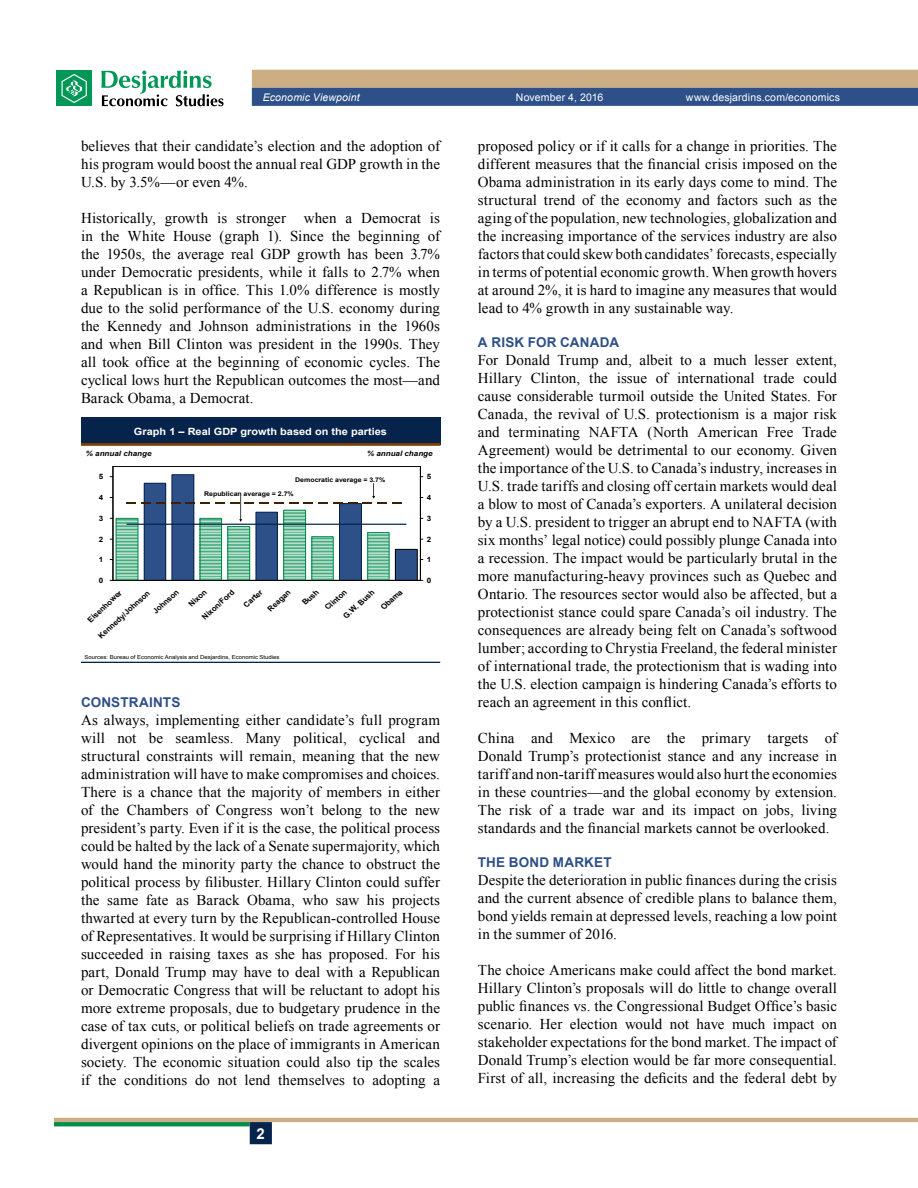
<style>
.page{position:relative;width:918px;height:1188px;background:#fff}
.page>*{position:absolute;margin:0;border:0;box-sizing:border-box;transform-origin:0 0}
.t1{font:15px/18px "Times New Roman";letter-spacing:.005em;color:#000;text-align:justify}
.t2{font:700 15px "Arial";color:#fff}
.t3{font:700 13.5px "Arial";letter-spacing:.015em;color:#2d5088}
.t4{font:10.5px "Arial";letter-spacing:.015em;color:#fff}
.t5{font:italic 10.5px "Arial";letter-spacing:.015em;color:#fff}
.t6{font:700 10.05px "Arial";color:#fff;scale:1.09 1}
.t7{font:700 7.65px "Arial";color:#000}
.t8{font:italic 700 7.35px "Arial";color:#000;scale:1.1 1}
.t9{font:700 7.35px "Arial";color:#000;scale:1.1 1}
.t10{font:700 6.45px "Arial";color:#000;scale:1.09 1}
.t11{font:5.4px "Arial";color:#000;scale:1.09 1}
.s1{font-style:inherit}
</style>
<div class="page">
<hr style="left:54px;top:1118px;width:864px;height:4px;background:#cdae84">
<svg style="left:54px;top:1122px;width:196px;height:4px"></svg>
<div style="left:250px;top:1122px;width:22px;height:22px;background:#05234b;border:2px solid #05234b"></div>
<svg style="left:252px;top:70px;width:666px;height:36px;background:#7c7f86"></svg>
<div style="left:56px;top:71px;width:36px;height:35px;background:#009757"></div>
<svg style="left:61px;top:74px;width:26px;height:29px"></svg>
<svg style="left:101px;top:70px;width:123px;height:36px"></svg>
<div style="left:81px;top:417px;width:359px;height:27px;background:#05234b"></div>
<hr style="left:81px;top:443px;width:359px;height:3px;background:#803f00">
<hr style="left:81px;top:662px;width:359px;height:1px;background:#05234b">
<hr style="left:113px;top:466px;width:307px;height:1px;background:#000">
<svg style="left:118px;top:520px;width:18px;height:59px"></svg>
<div style="left:116px;top:518px;width:22px;height:63px;border:1px solid #008b4d"></div>
<div style="left:144px;top:483px;width:22px;height:97px;background:#2d5088"></div>
<div style="left:144px;top:483px;width:22px;height:98px;border:1px solid #05234b"></div>
<div style="left:172px;top:475px;width:22px;height:105px;background:#2d5088"></div>
<div style="left:172px;top:474px;width:22px;height:107px;border:1px solid #05234b"></div>
<svg style="left:202px;top:520px;width:18px;height:59px"></svg>
<div style="left:200px;top:518px;width:22px;height:63px;border:1px solid #008b4d"></div>
<svg style="left:230px;top:528px;width:18px;height:51px"></svg>
<div style="left:228px;top:526px;width:22px;height:55px;border:1px solid #008b4d"></div>
<div style="left:256px;top:512px;width:21px;height:68px;background:#2d5088"></div>
<div style="left:256px;top:512px;width:22px;height:69px;border:1px solid #05234b"></div>
<svg style="left:285px;top:512px;width:19px;height:67px"></svg>
<div style="left:283px;top:510px;width:23px;height:71px;border:1px solid #008b4d"></div>
<svg style="left:314px;top:538px;width:18px;height:41px"></svg>
<div style="left:312px;top:536px;width:22px;height:45px;border:1px solid #008b4d"></div>
<div style="left:340px;top:504px;width:21px;height:76px;background:#2d5088"></div>
<div style="left:339px;top:503px;width:23px;height:78px;border:1px solid #05234b"></div>
<svg style="left:369px;top:534px;width:18px;height:45px"></svg>
<div style="left:367px;top:532px;width:22px;height:49px;border:1px solid #008b4d"></div>
<div style="left:395px;top:549px;width:22px;height:31px;background:#2d5088"></div>
<div style="left:395px;top:549px;width:23px;height:32px;border:1px solid #000"></div>
<hr style="left:113px;top:466px;width:1px;height:114px;background:#000">
<hr style="left:113px;top:580px;width:307px;height:1px;background:#000">
<hr style="left:420px;top:466px;width:1px;height:114px;background:#000">
<hr style="left:127px;top:524px;width:279px;height:1px;background:#05234b">
<svg style="left:127px;top:503px;width:38px;height:1px"></svg>
<svg style="left:186px;top:503px;width:38px;height:1px"></svg>
<svg style="left:304px;top:503px;width:38px;height:1px"></svg>
<svg style="left:363px;top:483px;width:38px;height:21px"></svg>
<svg style="left:230px;top:496px;width:53px;height:26px"></svg>
<p class="t5" style="left:263px;top:90px;width:99px">Economic Viewpoint</p>
<p class="t4" style="left:516px;top:90px;width:89px">November 4, 2016</p>
<p class="t4" style="left:686px;top:90px;width:156px">www.desjardins.com/economics</p>
<p class="t1" style="left:81px;top:137px;width:361px">believes that their candidate’s election and the adoption of his program would boost the annual real GDP growth in the U.S. by 3.5%—or even 4%.</p>
<p class="t1" style="left:81px;top:209px;width:361px">Historically, growth is stronger when a Democrat is in the White House (graph 1). Since the beginning of the 1950s, the average real GDP growth has been 3.7% under Democratic presidents, while it falls to 2.7% when a Republican is in office. This 1.0% difference is mostly due to the solid performance of the U.S. economy during the Kennedy and Johnson administrations in the 1960s and when Bill Clinton was president in the 1990s. They all took office at the beginning of economic cycles. The cyclical lows hurt the Republican outcomes the most—and Barack Obama, a Democrat.</p>
<p class="t1" style="left:478px;top:137px;width:361px">proposed policy or if it calls for a change in priorities. The different measures that the financial crisis imposed on the Obama administration in its early days come to mind. The structural trend of the economy and factors such as the aging of the population, new technologies, globalization and the increasing importance of the services industry are also factors that could skew both candidates’ forecasts, especially in terms of potential economic growth. When growth hovers at around 2%, it is hard to imagine any measures that would lead to 4% growth in any sustainable way.</p>
<p class="t3" style="left:478px;top:333px;width:143px">A RISK FOR CANADA</p>
<p class="t1" style="left:478px;top:351px;width:361px">For Donald Trump and, albeit to a much lesser extent, Hillary Clinton, the issue of international trade could cause considerable turmoil outside the United States. For Canada, the revival of U.S. protectionism is a major risk and terminating NAFTA (North American Free Trade Agreement) would be detrimental to our economy. Given the importance of the U.S. to Canada’s industry, increases in U.S. trade tariffs and closing off certain markets would deal a blow to most of Canada’s exporters. A unilateral decision by a U.S. president to trigger an abrupt end to NAFTA (with six months’ legal notice) could possibly plunge Canada into a recession. The impact would be particularly brutal in the more manufacturing-heavy provinces such as Quebec and Ontario. The resources sector would also be affected, but a protectionist stance could spare Canada’s oil industry. The consequences are already being felt on Canada’s softwood lumber; according to Chrystia Freeland, the federal minister of international trade, the protectionism that is wading into the U.S. election campaign is hindering Canada’s efforts to reach an agreement in this conflict.</p>
<p class="t1" style="left:478px;top:729px;width:361px">China and Mexico are the primary targets of Donald Trump’s protectionist stance and any increase in tariff and non-tariff measures would also hurt the economies in these countries—and the global economy by extension.<br>The risk of a trade war and its impact on jobs, living standards and the financial markets cannot be overlooked.</p>
<p class="t3" style="left:478px;top:853px;width:135px">THE BOND MARKET</p>
<p class="t1" style="left:478px;top:871px;width:361px">Despite the deterioration in public finances during the crisis and the current absence of credible plans to balance them, bond yields remain at depressed levels, reaching a low point in the summer of 2016.</p>
<p class="t1" style="left:478px;top:961px;width:361px">The choice Americans make could affect the bond market.<br>Hillary Clinton’s proposals will do little to change overall public finances vs. the Congressional Budget Office’s basic scenario. Her election would not have much impact on stakeholder expectations for the bond market. The impact of Donald Trump’s election would be far more consequential.<br>First of all, increasing the deficits and the federal debt by</p>
<p class="t6" style="left:134px;top:424px;width:234px">Graph 1 <span class="s1">–</span> Real GDP growth based on the parties</p>
<p class="t8" style="left:86px;top:449px;width:61px">% annual change</p>
<p class="t8" style="left:367px;top:449px;width:61px">% annual change</p>
<p class="t10" style="left:295px;top:475px;width:84px">Democratic average = 3.7%</p>
<p class="t9" style="left:99px;top:472px;width:6px">5</p>
<p class="t9" style="left:427px;top:472px;width:6px">5</p>
<p class="t10" style="left:204px;top:489px;width:84px">Republican average = 2.7%</p>
<p class="t9" style="left:99px;top:493px;width:6px">4</p>
<p class="t9" style="left:427px;top:493px;width:6px">4</p>
<p class="t9" style="left:99px;top:513px;width:6px">3</p>
<p class="t9" style="left:427px;top:513px;width:6px">3</p>
<p class="t9" style="left:99px;top:534px;width:6px">2</p>
<p class="t9" style="left:427px;top:534px;width:6px">2</p>
<p class="t9" style="left:99px;top:555px;width:6px">1</p>
<p class="t9" style="left:427px;top:555px;width:6px">1</p>
<p class="t9" style="left:99px;top:576px;width:6px">0</p>
<p class="t9" style="left:427px;top:576px;width:6px">0</p>
<p class="t7" style="left:200px;top:614px;width:42px;rotate:-42deg">Nixon/Ford</p>
<p class="t7" style="left:242px;top:602px;width:24px;rotate:-42deg">Carter</p>
<p class="t7" style="left:266px;top:606px;width:29px;rotate:-42deg">Reagan</p>
<p class="t7" style="left:300px;top:600px;width:21px;rotate:-42deg">Bush</p>
<p class="t7" style="left:323px;top:605px;width:28px;rotate:-42deg">Clinton</p>
<p class="t7" style="left:341px;top:613px;width:40px;rotate:-42deg">G.W. Bush</p>
<p class="t7" style="left:379px;top:605px;width:28px;rotate:-42deg">Obama</p>
<p class="t7" style="left:96px;top:633px;width:68px;rotate:-42deg">Kennedy/Johnson</p>
<p class="t7" style="left:151px;top:608px;width:34px;rotate:-42deg">Johnson</p>
<p class="t7" style="left:187px;top:601px;width:23px;rotate:-42deg">Nixon</p>
<p class="t7" style="left:86px;top:617px;width:45px;rotate:-42deg">Eisenhower</p>
<p class="t11" style="left:85px;top:653px;width:180px">Sources: Bureau of Economic Analysis and Desjardins, Economic Studies</p>
<p class="t3" style="left:81px;top:693px;width:101px">CONSTRAINTS</p>
<p class="t1" style="left:81px;top:711px;width:361px">As always, implementing either candidate’s full program will not be seamless. Many political, cyclical and structural constraints will remain, meaning that the new administration will have to make compromises and choices.<br>There is a chance that the majority of members in either of the Chambers of Congress won’t belong to the new president’s party. Even if it is the case, the political process could be halted by the lack of a Senate supermajority, which would hand the minority party the chance to obstruct the political process by filibuster. Hillary Clinton could suffer the same fate as Barack Obama, who saw his projects thwarted at every turn by the Republican‑controlled House of Representatives. It would be surprising if Hillary Clinton succeeded in raising taxes as she has proposed. For his part, Donald Trump may have to deal with a Republican or Democratic Congress that will be reluctant to adopt his more extreme proposals, due to budgetary prudence in the case of tax cuts, or political beliefs on trade agreements or divergent opinions on the place of immigrants in American society. The economic situation could also tip the scales if the conditions do not lend themselves to adopting a</p>
<p class="t2" style="left:257px;top:1123px;width:10px">2</p>
</div>
